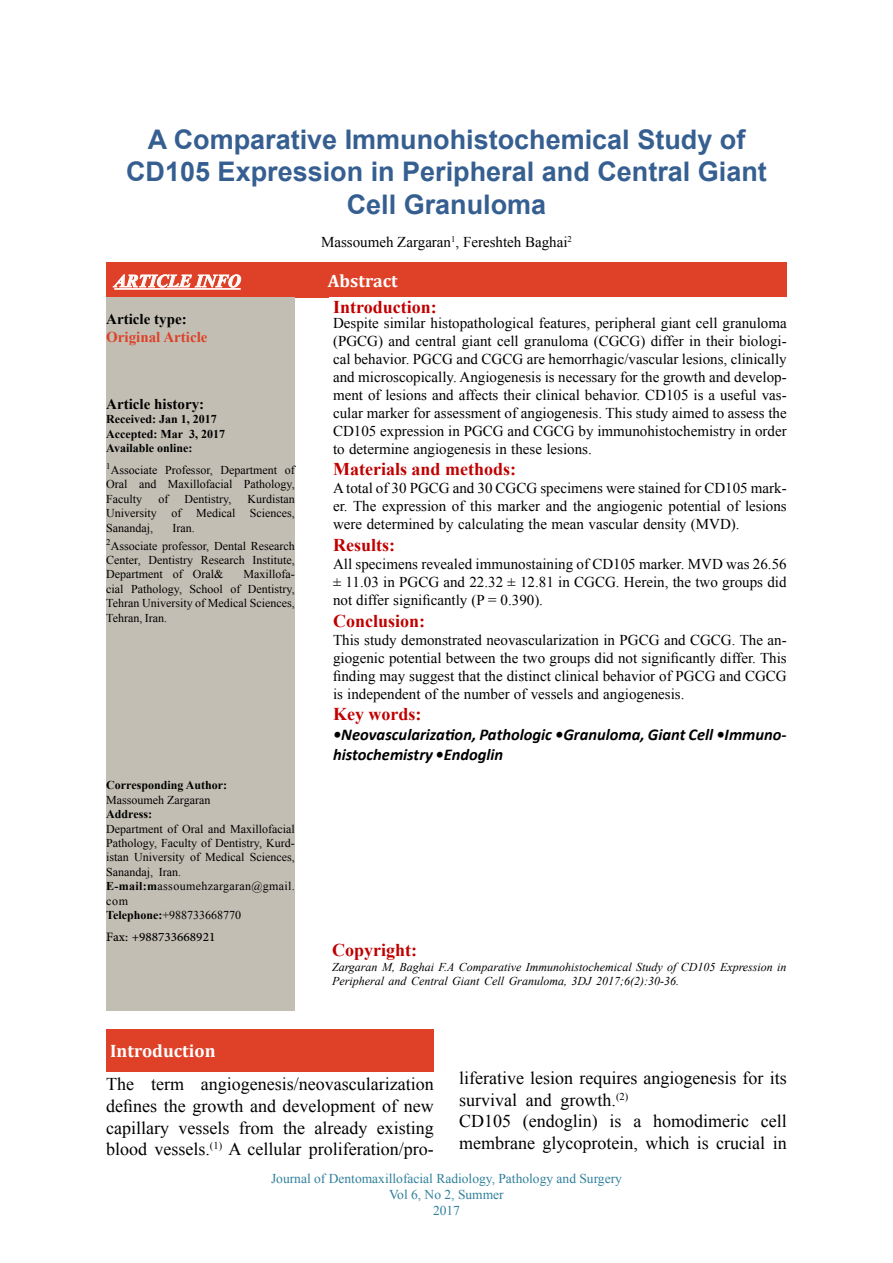
<style>
.page{position:relative;width:893px;height:1263px;background:#fff}
.page>*{position:absolute;margin:0;border:0;box-sizing:border-box;transform-origin:0 0}
.t1{font:700 27px/32.4px "Arial";color:#365f91;text-align:center}
.t2{font:18px/21.6px "Times New Roman";color:#000;text-align:justify}
.t3{font:700 18px "Times New Roman";color:#c00000}
.t4{font:700 18px "Cambria";color:#fff}
.t5{font:18px "Adobe Arabic";color:#000}
.t6{font:italic 700 18px "Times New Roman";color:#fff}
.t7{font:italic 700 16.5px/19.8px "Calibri";color:#000}
.t8{font:15px/18px "Times New Roman";color:#000;text-align:justify}
.t9{font:700 15px "Times New Roman";color:#000}
.t10{font:700 15px "Times New Roman";color:#de4127}
.t11{font:13.5px/16.2px "Times New Roman";color:#31809b;text-align:center}
.t12{font:12px/14.4px "Times New Roman";color:#000;text-align:justify}
.t13{font:italic 12px/14.4px "Times New Roman";color:#000}
.t14{font:700 12px/14.4px "Times New Roman";color:#000}
.s1{font-weight:700}
</style>
<div class="page">
<div style="left:106px;top:262px;width:681px;height:36px;background:#de4127"></div>
<hr style="left:114px;top:288px;width:127px;height:2px;background:#fff">
<svg style="left:112px;top:274px;width:129px;height:14px"></svg>
<div style="left:106px;top:383px;width:189px;height:81px;background:#c2beb3"></div>
<div style="left:106px;top:464px;width:189px;height:216px;background:#c2beb3"></div>
<div style="left:106px;top:298px;width:189px;height:85px;background:#c2beb3"></div>
<div style="left:106px;top:680px;width:189px;height:331px;background:#c2beb3"></div>
<div style="left:106px;top:1029px;width:328px;height:42px;background:#de4127"></div>
<h1 class="t1" style="left:126px;top:124px;width:642px">A Comparative Immunohistochemical Study of<br>CD105 Expression in Peripheral and Central Giant<br>Cell Granuloma</h1>
<p class="t8" style="left:321px;top:233px;width:252px">Massoumeh Zargaran<sup>1</sup>, Fereshteh Baghai<sup>2</sup></p>
<p class="t6" style="left:114px;top:268px;width:128px">ARTICLE INFO</p>
<p class="t4" style="left:328px;top:268px;width:71px">Abstract</p>
<p class="t9" style="left:106px;top:308px;width:82px">Article type:</p>
<p class="t10" style="left:106px;top:326px;width:103px">Original Article</p>
<p class="t9" style="left:106px;top:394px;width:99px">Article history:</p>
<p class="t14" style="left:106px;top:412px;width:120px">Received: Jan 1, 2017<br>Accepted: Mar 3, 2017<br>Available online:</p>
<p class="t12" style="left:106px;top:463px;width:190px"><sup>1</sup>Associate Professor, Department of Oral and Maxillofacial Pathology, Faculty</p>
<p class="t12" style="left:106px;top:491px;width:190px;text-indent:141px">Kurdistan University of Medical Sciences, Sanandaj,</p>
<p class="t12" style="left:158px;top:491px;width:11px">of</p>
<p class="t12" style="left:185px;top:491px;width:48px">Dentistry,</p>
<p class="t12" style="left:106px;top:518px;width:190px;line-height:18px;text-indent:66px">Iran.<br><sup>2</sup>Associate professor, Dental Research</p>
<p class="t12" style="left:106px;top:553px;width:190px">Center, Dentistry Research Institute,<br>Department of Oral&amp;</p>
<p class="t12" style="left:106px;top:567px;width:190px;text-indent:137px">Maxillofa&shy;cial Pathology, School of Dentistry, Tehran University of Medical Sciences, Tehran, Iran.</p>
<p class="t14" style="left:106px;top:778px;width:122px">Corresponding Author:</p>
<p class="t12" style="left:106px;top:792px;width:106px">Massoumeh Zargaran</p>
<p class="t14" style="left:106px;top:807px;width:47px">Address:</p>
<p class="t12" style="left:106px;top:821px;width:190px;text-align:left">Department of Oral and Maxillofacial<br>Pathology, Faculty of Dentistry, Kurd&shy;istan University of Medical Sciences,<br>Sanandaj, Iran.<br><span class="s1">E-mail:m</span>assoumehzargaran@gmail. com<br><span class="s1">Telephone:</span>+988733668770</p>
<p class="t5" style="left:106px;top:924px;width:111px">Fax: +988733668921</p>
<p class="t3" style="left:333px;top:294px;width:105px">Introduction:</p>
<p class="t8" style="left:333px;top:314px;width:455px">Despite similar histopathological features, peripheral giant cell granuloma (PGCG) and central giant cell granuloma (CGCG) differ in their biologi&shy;cal behavior. PGCG and CGCG are hemorrhagic/vascular lesions, clinically and microscopically. Angiogenesis is necessary for the growth and develop&shy;ment of lesions and affects their clinical behavior. CD105 is a useful vas&shy;cular marker for assessment of angiogenesis. This study aimed to assess the CD105 expression in PGCG and CGCG by immunohistochemistry in order to determine angiogenesis in these lesions.</p>
<p class="t3" style="left:333px;top:457px;width:184px">Materials and methods:</p>
<p class="t8" style="left:333px;top:479px;width:455px">A total of 30 PGCG and 30 CGCG specimens were stained for CD105 mark&shy;er. The expression of this marker and the angiogenic potential of lesions were determined by calculating the mean vascular density (MVD).</p>
<p class="t3" style="left:333px;top:533px;width:63px">Results:</p>
<p class="t8" style="left:333px;top:555px;width:455px">All specimens revealed immunostaining of CD105 marker. MVD was 26.56 ± 11.03 in PGCG and 22.32 ± 12.81 in CGCG. Herein, the two groups did not differ significantly (P = 0.390).</p>
<p class="t3" style="left:333px;top:608px;width:94px">Conclusion:</p>
<p class="t8" style="left:333px;top:630px;width:455px">This study demonstrated neovascularization in PGCG and CGCG. The an&shy;giogenic potential between the two groups did not significantly differ. This finding may suggest that the distinct clinical behavior of PGCG and CGCG is independent of the number of vessels and angiogenesis.</p>
<p class="t3" style="left:333px;top:702px;width:90px">Key words:</p>
<p class="t7" style="left:333px;top:725px;width:455px">•Neovascularization, Pathologic •Granuloma, Giant Cell •Immuno&shy;histochemistry •Endoglin</p>
<p class="t3" style="left:332px;top:938px;width:86px">Copyright:</p>
<p class="t13" style="left:332px;top:959px;width:456px">Zargaran M, Baghai F.A Comparative Immunohistochemical Study of CD105 Expression in<br>Peripheral and Central Giant Cell Granuloma, 3DJ 2017;6(2):30-36.</p>
<p class="t4" style="left:110px;top:1038px;width:107px">Introduction</p>
<p class="t2" style="left:106px;top:1073px;width:329px">The term angiogenesis/neovascularization defines the growth and development of new capillary vessels from the already existing blood vessels.<sup>(1)</sup> A cellular proliferation/pro-</p>
<p class="t2" style="left:459px;top:1067px;width:329px;text-align:left">liferative lesion requires angiogenesis for its survival and growth.<sup>(2)<br></sup>CD105 (endoglin) is a homodimeric cell membrane glycoprotein, which is crucial in</p>
<p class="t11" style="left:271px;top:1170px;width:352px">Journal of Dentomaxillofacial Radiology, Pathology and Surgery<br>Vol 6, No 2, Summer<br>2017</p>
</div>
